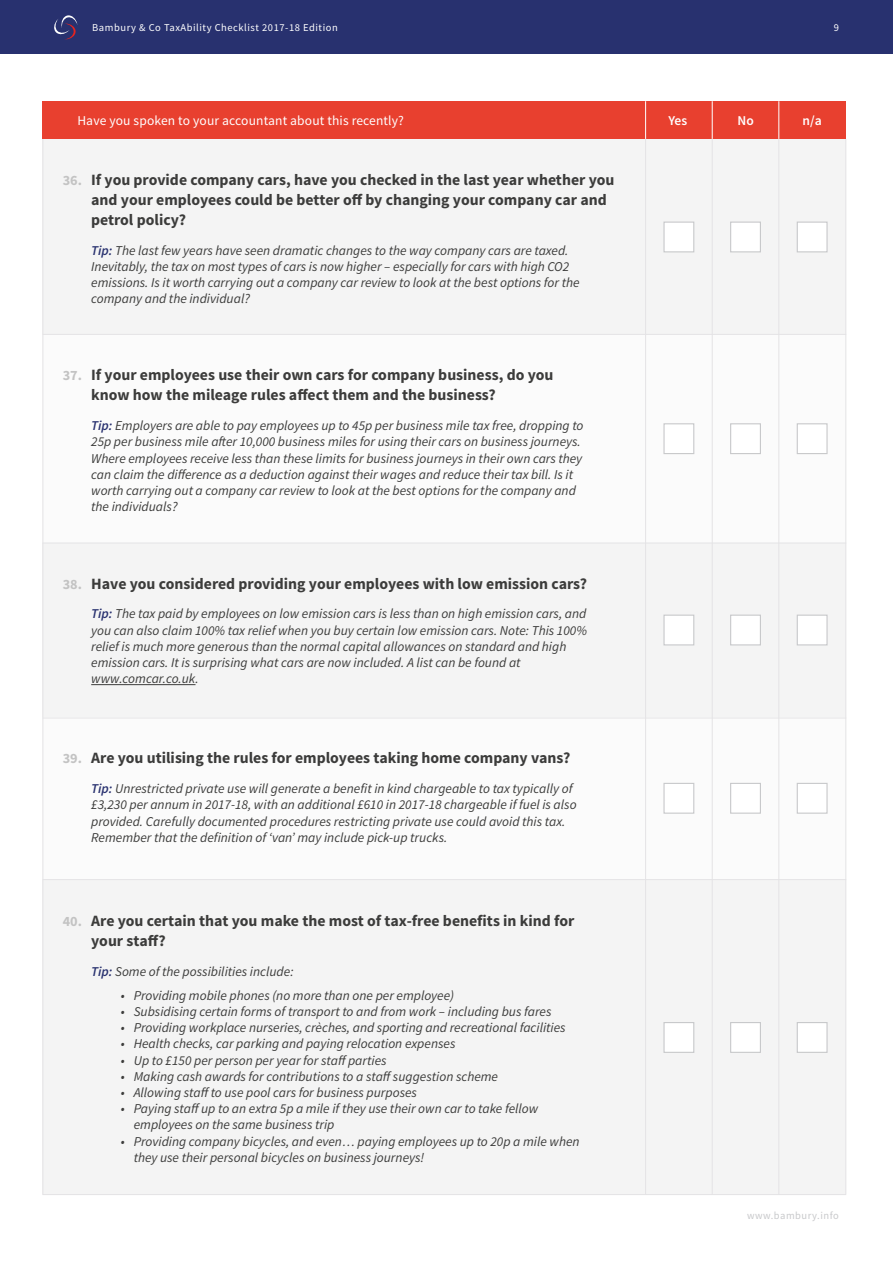
<style>
.page{position:relative;width:893px;height:1263px;background:#fff}
.page>*{position:absolute;margin:0;border:0;box-sizing:border-box;transform-origin:0 0}
.t1{font:700 15.75px/20px "Source Sans Pro";color:#3c3c3b}
.t2{font:700 14.25px "Source Sans Pro";color:#c3c3c3}
.t3{font:italic 13.5px/16.2px "Source Sans Pro";color:#3c3c3b}
.t4{font:13.5px "Source Sans Pro";letter-spacing:.01em;color:#fff}
.t5{font:600 13.5px "Source Sans Pro";color:#fff}
.t6{font:10.5px "Source Sans Pro";letter-spacing:.05em;color:#fff}
.t7{font:10.5px "Source Sans Pro";letter-spacing:.05em;color:#c8c9cb}
.s1{font-weight:600;color:#28316f}
</style>
<div class="page">
<div style="left:0;top:0;width:893px;height:54px;background:#28316f"></div>
<svg style="left:54px;top:15px;width:23px;height:24px"></svg>
<div style="left:43px;top:139px;width:803px;height:196px;background:#f4f4f4"></div>
<div style="left:43px;top:334px;width:803px;height:209px;background:#fbfbfb"></div>
<div style="left:43px;top:543px;width:803px;height:174px;background:#f4f4f4"></div>
<div style="left:43px;top:880px;width:803px;height:315px;background:#f4f4f4"></div>
<div style="left:43px;top:717px;width:803px;height:162px;background:#fbfbfb"></div>
<hr style="left:91px;top:684px;width:105px;height:1px;background:#3c3c3b">
<div style="left:663px;top:222px;width:31px;height:30px;background:#fff;border:1px solid #c8c9cb"></div>
<div style="left:730px;top:222px;width:31px;height:30px;background:#fff;border:1px solid #c8c9cb"></div>
<div style="left:797px;top:222px;width:31px;height:30px;background:#fff;border:1px solid #c8c9cb"></div>
<hr style="left:43px;top:334px;width:803px;height:1px;background:#e4e3e5">
<hr style="left:43px;top:543px;width:803px;height:1px;background:#e4e3e5">
<hr style="left:43px;top:879px;width:803px;height:1px;background:#e4e3e5">
<hr style="left:43px;top:1194px;width:803px;height:1px;background:#e4e3e5">
<hr style="left:43px;top:718px;width:803px;height:1px;background:#e4e3e5">
<div style="left:663px;top:423px;width:31px;height:31px;background:#fff;border:1px solid #c8c9cb"></div>
<div style="left:730px;top:423px;width:31px;height:31px;background:#fff;border:1px solid #c8c9cb"></div>
<div style="left:797px;top:423px;width:31px;height:31px;background:#fff;border:1px solid #c8c9cb"></div>
<div style="left:663px;top:615px;width:31px;height:30px;background:#fff;border:1px solid #c8c9cb"></div>
<div style="left:663px;top:1022px;width:31px;height:31px;background:#fff;border:1px solid #c8c9cb"></div>
<div style="left:663px;top:783px;width:31px;height:31px;background:#fff;border:1px solid #c8c9cb"></div>
<div style="left:730px;top:615px;width:31px;height:30px;background:#fff;border:1px solid #c8c9cb"></div>
<div style="left:730px;top:1022px;width:31px;height:31px;background:#fff;border:1px solid #c8c9cb"></div>
<div style="left:730px;top:783px;width:31px;height:31px;background:#fff;border:1px solid #c8c9cb"></div>
<div style="left:797px;top:615px;width:31px;height:30px;background:#fff;border:1px solid #c8c9cb"></div>
<div style="left:797px;top:1022px;width:31px;height:31px;background:#fff;border:1px solid #c8c9cb"></div>
<div style="left:797px;top:783px;width:31px;height:31px;background:#fff;border:1px solid #c8c9cb"></div>
<hr style="left:645px;top:139px;width:1px;height:1055px;background:#e4e3e5">
<hr style="left:712px;top:139px;width:1px;height:1055px;background:#e4e3e5">
<hr style="left:778px;top:139px;width:1px;height:1055px;background:#e4e3e5">
<hr style="left:845px;top:139px;width:1px;height:1055px;background:#e4e3e5">
<hr style="left:43px;top:139px;width:1px;height:1055px;background:#e4e3e5">
<div style="left:43px;top:101px;width:803px;height:38px;background:#e8402f"></div>
<hr style="left:645px;top:101px;width:1px;height:38px;background:#fff">
<hr style="left:712px;top:101px;width:1px;height:38px;background:#fff">
<hr style="left:778px;top:101px;width:1px;height:38px;background:#fff">
<p class="t6" style="left:92px;top:21px;width:247px">Bambury &amp; Co TaxAbility Checklist 2017-18 Edition</p>
<p class="t6" style="left:834px;top:21px;width:7px">9</p>
<p class="t4" style="left:77px;top:112px;width:328px">Have you spoken to your accountant about this recently?</p>
<p class="t5" style="left:668px;top:112px;width:21px">Yes</p>
<p class="t5" style="left:737px;top:112px;width:18px">No</p>
<p class="t5" style="left:802px;top:112px;width:21px">n/a</p>
<p class="t2" style="left:63px;top:171px;width:21px">36.</p>
<p class="t1" style="left:91px;top:171px;width:525px">If you provide company cars, have you checked in the last year whether you and your employees could be better off by changing your company car and petrol policy?</p>
<p class="t3" style="left:91px;top:242px;width:490px"><span class="s1">Tip:</span> The last few years have seen dramatic changes to the way company cars are taxed.<br>Inevitably, the tax on most types of cars is now higher – especially for cars with high CO2 emissions. Is it worth carrying out a company car review to look at the best options for the company and the individual?</p>
<p class="t2" style="left:63px;top:366px;width:21px">37.</p>
<p class="t1" style="left:91px;top:365px;width:464px">If your employees use their own cars for company business, do you know how the mileage rules affect them and the business?</p>
<p class="t3" style="left:91px;top:417px;width:494px"><span class="s1">Tip:</span> Employers are able to pay employees up to 45p per business mile tax free, dropping to 25p per business mile after 10,000 business miles for using their cars on business journeys.<br>Where employees receive less than these limits for business journeys in their own cars they can claim the difference as a deduction against their wages and reduce their tax bill. Is it worth carrying out a company car review to look at the best options for the company and the individuals?</p>
<p class="t2" style="left:63px;top:575px;width:21px">38.</p>
<p class="t1" style="left:91px;top:574px;width:497px">Have you considered providing your employees with low emission cars?</p>
<p class="t3" style="left:91px;top:606px;width:497px"><span class="s1">Tip:</span> The tax paid by employees on low emission cars is less than on high emission cars, and you can also claim 100% tax relief when you buy certain low emission cars. Note: This 100% relief is much more generous than the normal capital allowances on standard and high emission cars. It is surprising what cars are now included. A list can be found at www.comcar.co.uk.</p>
<p class="t2" style="left:63px;top:749px;width:21px">39.</p>
<p class="t1" style="left:91px;top:749px;width:481px">Are you utilising the rules for employees taking home company vans?</p>
<p class="t3" style="left:91px;top:780px;width:487px"><span class="s1">Tip:</span> Unrestricted private use will generate a benefit in kind chargeable to tax typically of £3,230 per annum in 2017-18, with an additional £610 in 2017-18 chargeable if fuel is also provided. Carefully documented procedures restricting private use could avoid this tax.<br>Remember that the definition of ‘van’ may include pick-up trucks.</p>
<p class="t2" style="left:63px;top:912px;width:21px">40.</p>
<p class="t1" style="left:91px;top:911px;width:485px">Are you certain that you make the most of tax-free benefits in kind for your staff?</p>
<p class="t3" style="left:91px;top:963px;width:204px"><span class="s1">Tip:</span> Some of the possibilities include:</p>
<p class="t3" style="left:121px;top:987px;width:335px">• Providing mobile phones (no more than one per employee)</p>
<p class="t3" style="left:121px;top:1003px;width:432px">• Subsidising certain forms of transport to and from work – including bus fares</p>
<p class="t3" style="left:121px;top:1019px;width:446px">• Providing workplace nurseries, crèches, and sporting and recreational facilities</p>
<p class="t3" style="left:121px;top:1036px;width:336px">• Health checks, car parking and paying relocation expenses</p>
<p class="t3" style="left:121px;top:1052px;width:267px">• Up to £150 per person per year for staff parties</p>
<p class="t3" style="left:121px;top:1068px;width:379px">• Making cash awards for contributions to a staff suggestion scheme</p>
<p class="t3" style="left:121px;top:1084px;width:298px">• Allowing staff to use pool cars for business purposes</p>
<p class="t3" style="left:134px;top:1100px;width:406px;text-indent:-13px">• Paying staff up to an extra 5p a mile if they use their own car to take fellow employees on the same business trip</p>
<p class="t3" style="left:134px;top:1133px;width:447px;text-indent:-13px">• Providing company bicycles, and even… paying employees up to 20p a mile when they use their personal bicycles on business journeys!</p>
<p class="t7" style="left:747px;top:1209px;width:93px">www.bambury.info</p>
</div>
